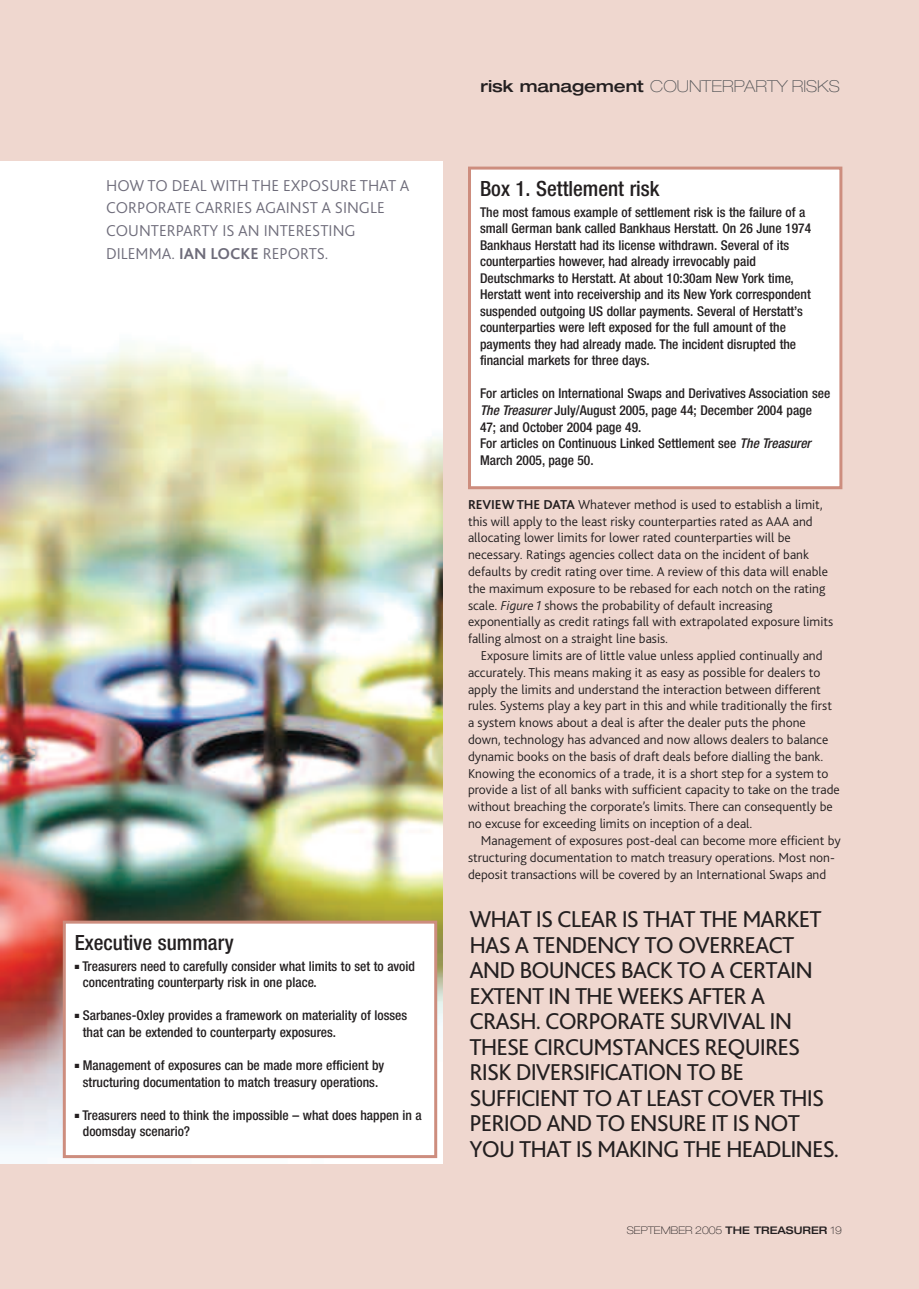
<style>
.page{position:relative;width:919px;height:1289px;background:#fff}
.page>*{position:absolute;margin:0;border:0;box-sizing:border-box;transform-origin:0 0}
.t1{font:24px/25.5px "Bliss 2";letter-spacing:-.04em;color:#231f20}
.t2{font:500 condensed 21px "Helvetica Neue";color:#231f20}
.t3{font:300 16.5px/22.5px "Bliss 2";color:#6e6c7a}
.t4{font:100 expanded 16.5px "Helvetica Neue";color:#57585a}
.t5{font:300 13.5px/16.8px "Bliss 2";color:#231f20}
.t6{font:500 condensed 13.5px/16.5px "Helvetica Neue";color:#231f20}
.t7{font:100 expanded 10.5px "Helvetica Neue";color:#231f20}
.s1{font-weight:700}
.s2{font-weight:500;color:#231f20}
.s3{font-style:italic}
.s4{font-weight:500}
</style>
<div class="page">
<div style="left:13px;top:0;width:905px;height:1288px;background:#efd7cf"></div>
<div style="left:0;top:0;width:13px;height:1288px;background:#efd7cf"></div>
<img style="left:0;top:162px;width:442px;height:1001px">
<div style="left:64px;top:922px;width:371px;height:234px;background:#fff"></div>
<div style="left:63px;top:920px;width:374px;height:238px;border:3px solid #cd8d7e"></div>
<div style="left:469px;top:168px;width:371px;height:319px;background:#fff"></div>
<div style="left:468px;top:167px;width:374px;height:322px;border:3px solid #cd8d7e"></div>
<p class="t3" style="left:106px;top:176px;width:305px">HOW TO DEAL WITH THE EXPOSURE THAT A<br>CORPORATE CARRIES AGAINST A SINGLE<br>COUNTERPARTY IS AN INTERESTING<br>DILEMMA. <span class="s1">IAN LOCKE</span> REPORTS.</p>
<h2 class="t2" style="left:75px;top:934px;width:160px">Executive summary</h2>
<p class="t6" style="left:83px;top:959px;width:333px;text-indent:-8px">■ Treasurers need to carefully consider what limits to set to avoid concentrating counterparty risk in one place.</p>
<p class="t6" style="left:83px;top:1008px;width:326px;text-indent:-8px">■ Sarbanes-Oxley provides a framework on materiality of losses that can be extended to counterparty exposures.</p>
<p class="t6" style="left:75px;top:1058px;width:311px;text-align:center">■ Management of exposures can be made more efficient by structuring documentation to match treasury operations.</p>
<p class="t6" style="left:83px;top:1107px;width:340px;text-indent:-8px">■ Treasurers need to think the impossible – what does happen in a doomsday scenario?</p>
<p class="t4" style="left:480px;top:80px;width:361px"><span class="s2">risk management</span> COUNTERPARTY RISKS</p>
<h2 class="t2" style="left:480px;top:181px;width:181px">Box 1. Settlement risk</h2>
<p class="t6" style="left:480px;top:205px;width:333px">The most famous example of settlement risk is the failure of a small German bank called Bankhaus Herstatt. On 26 June 1974<br>Bankhaus Herstatt had its license withdrawn. Several of its counterparties however, had already irrevocably paid Deutschmarks to Herstatt. At about 10:30am New York time, Herstatt went into receivership and its New York correspondent suspended outgoing US dollar payments. Several of Herstatt’s counterparties were left exposed for the full amount of the payments they had already made. The incident disrupted the financial markets for three days.</p>
<p class="t6" style="left:480px;top:386px;width:352px">For articles on International Swaps and Derivatives Association see <span class="s3">The Treasurer</span> July/August 2005, page 44; December 2004 page 47; and October 2004 page 49.<br>For articles on Continuous Linked Settlement see <span class="s3">The Treasurer </span>March 2005, page 50.</p>
<p class="t5" style="left:468px;top:497px;width:367px"><span class="s1">REVIEW THE DATA</span> Whatever method is used to establish a limit, this will apply to the least risky counterparties rated as AAA and allocating lower limits for lower rated counterparties will be necessary. Ratings agencies collect data on the incident of bank defaults by credit rating over time. A review of this data will enable the maximum exposure to be rebased for each notch on the rating scale. <span class="s3">Figure 1</span> shows the probability of default increasing exponentially as credit ratings fall with extrapolated exposure limits falling almost on a straight line basis.</p>
<p class="t5" style="left:468px;top:648px;width:373px;text-indent:13px">Exposure limits are of little value unless applied continually and accurately. This means making it as easy as possible for dealers to apply the limits and understand the interaction between different rules. Systems play a key part in this and while traditionally the first a system knows about a deal is after the dealer puts the phone down, technology has advanced and now allows dealers to balance dynamic books on the basis of draft deals before dialling the bank.<br>Knowing the economics of a trade, it is a short step for a system to provide a list of all banks with sufficient capacity to take on the trade without breaching the corporate’s limits. There can consequently be no excuse for exceeding limits on inception of a deal.</p>
<p class="t5" style="left:468px;top:833px;width:374px;text-indent:13px">Management of exposures post-deal can become more efficient by structuring documentation to match treasury operations. Most non&shy;deposit transactions will be covered by an International Swaps and</p>
<p class="t1" style="left:469px;top:908px;width:371px">WHAT IS CLEAR IS THAT THE MARKET<br>HAS A TENDENCY TO OVERREACT<br>AND BOUNCES BACK TO A CERTAIN<br>EXTENT IN THE WEEKS AFTER A<br>CRASH. CORPORATE SURVIVAL IN<br>THESE CIRCUMSTANCES REQUIRES<br>RISK DIVERSIFICATION TO BE<br>SUFFICIENT TO AT LEAST COVER THIS<br>PERIOD AND TO ENSURE IT IS NOT<br>YOU THAT IS MAKING THE HEADLINES.</p>
<p class="t7" style="left:627px;top:1226px;width:216px">SEPTEMBER 2005 <span class="s4">THE TREASURER</span> 19</p>
</div>
